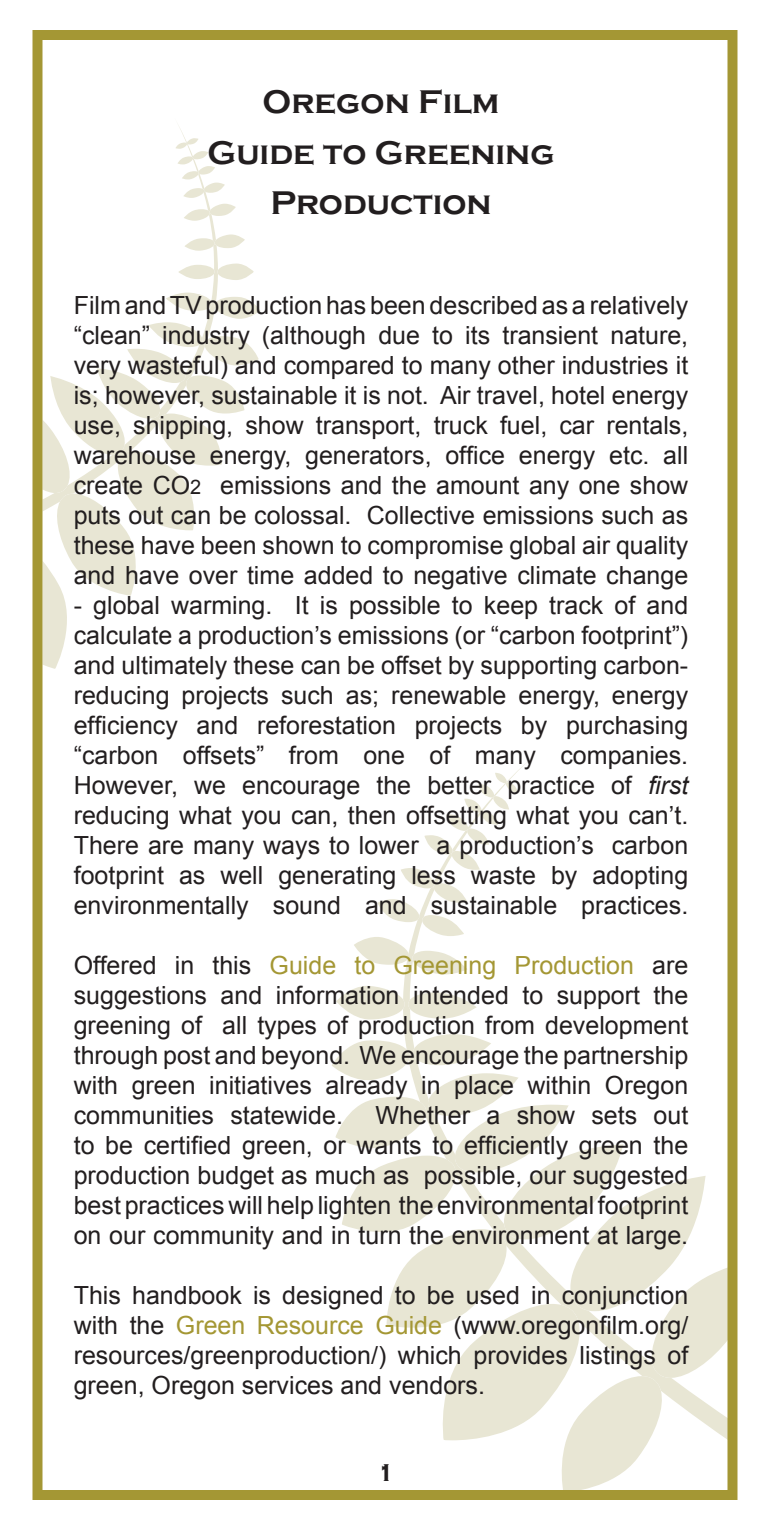
<style>
.page{position:relative;width:765px;height:1530px;background:#fff}
.page>*{position:absolute;margin:0;border:0;box-sizing:border-box;transform-origin:0 0}
.t1{font:700 33.75px/50.5px "Copperplate Gothic";color:#221e1f;text-align:center}
.t2{font:25px/30px "Arial";color:#221e1f;text-align:justify}
.t3{font:700 25px "Copperplate Gothic";color:#221e1f}
.s1{font-size:20px}
.s2{font-style:italic}
.s3{color:#a49734}
</style>
<div class="page">
<svg style="left:332px;top:1034px;width:395px;height:455px"></svg>
<svg style="left:336px;top:986px;width:141px;height:34px"></svg>
<svg style="left:354px;top:773px;width:164px;height:201px"></svg>
<svg style="left:44px;top:293px;width:217px;height:376px"></svg>
<svg style="left:179px;top:264px;width:75px;height:16px"></svg>
<svg style="left:185px;top:234px;width:60px;height:17px"></svg>
<svg style="left:184px;top:204px;width:52px;height:17px"></svg>
<svg style="left:176px;top:138px;width:49px;height:60px"></svg>
<div style="left:33px;top:30px;width:705px;height:1470px;border:10px solid #a49734"></div>
<h1 class="t1" style="left:207px;top:76px;width:349px">Oregon Film<br>Guide to Greening<br>Production</h1>
<p class="t2" style="left:74px;top:293px;width:616px">Film and TV production has been described as a relatively “clean” industry (although due to its transient nature, very wasteful) and compared to many other industries it is; however, sustainable it is not. Air travel, hotel energy use, shipping, show transport, truck fuel, car rentals, warehouse energy, generators, of昀椀ce energy etc. all create CO<span class="s1">2</span> emissions and the amount any one show puts out can be colossal. Collective emissions such as these have been shown to compromise global air quality and have over time added to negative climate change</p>
<p class="t2" style="left:74px;top:593px;width:616px">- global warming. It is possible to keep track of and calculate a production’s emissions (or “carbon footprint”) and ultimately these can be offset by supporting carbon&shy;reducing projects such as; renewable energy, energy ef昀椀ciency and reforestation projects by purchasing “carbon offsets” from one of many companies.<br>However, we encourage the better practice of <span class="s2">昀椀rst </span>reducing what you can, then offsetting what you can’t.<br>There are many ways to lower a production’s carbon footprint as well generating less waste by adopting environmentally sound and sustainable practices.</p>
<p class="t2" style="left:74px;top:953px;width:616px">Offered in this <span class="s3">Guide to Greening Production</span> are suggestions and information intended to support the greening of all types of production from development through post and beyond. We encourage the partnership with green initiatives already in place within Oregon communities statewide.</p>
<p class="t2" style="left:74px;top:1103px;width:616px;text-indent:302px">Whether a show sets out to be certi昀椀ed green, or wants to ef昀椀ciently green the production budget as much as possible, our suggested best practices will help lighten the environmental footprint on our community and in turn the environment at large.</p>
<p class="t2" style="left:74px;top:1283px;width:616px">This handbook is designed to be used in conjunction with the <span class="s3">Green Resource Guide</span> (www.oregon昀椀lm.org/ resources/greenproduction/) which provides listings of green, Oregon services and vendors.</p>
<p class="t3" style="left:377px;top:1457px;width:19px">1</p>
</div>
